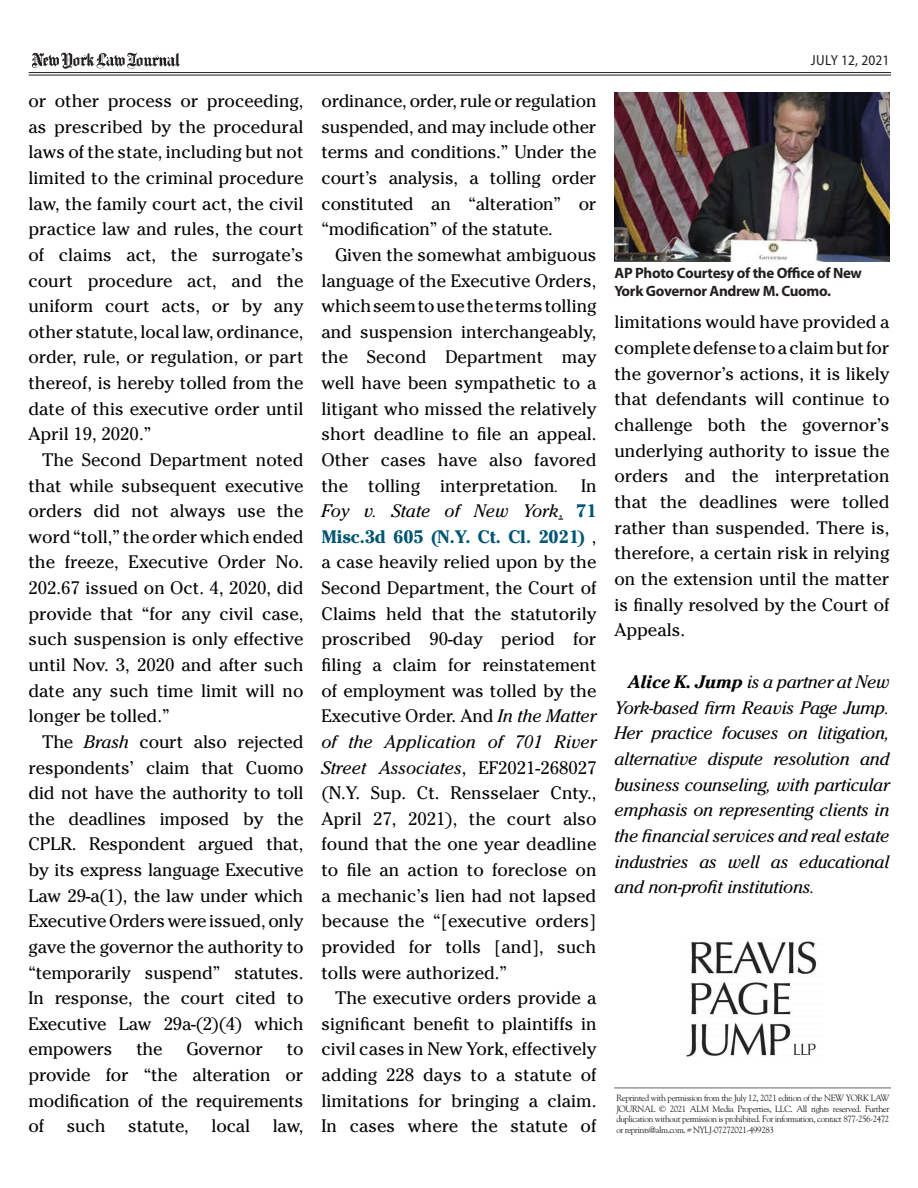
<style>
.page{position:relative;width:918px;height:1188px;background:#fff}
.page>*{position:absolute;margin:0;border:0;box-sizing:border-box;transform-origin:0 0}
.t1{font:18px/25.7px "Cheltenham Std";color:#040503;text-align:justify}
.t2{font:italic 18px/25.7px "Cheltenham Std";letter-spacing:-.015em;color:#040503;text-align:justify}
.t3{font:700 15px/18px "Myriad Pro";letter-spacing:-.02em;color:#231f20}
.t4{font:semi-condensed 14.55px "Myriad Pro";letter-spacing:.01em;color:#231f20}
.t5{font:9px/10.5px "Goudy Std";letter-spacing:-.05em;color:#231f20;text-align:justify}
.s1{font-style:italic}
.s2{color:#444545}
.s3{font-weight:700;color:#005573}
.s4{font-weight:700}
</style>
<div class="page">
<hr style="left:29px;top:72px;width:862px;height:1px;background:#231f20">
<hr style="left:29px;top:75px;width:862px;height:1px;background:#231f20">
<img style="left:32px;top:52px;width:148px;height:17px">
<img style="left:615px;top:93px;width:275px;height:169px">
<hr style="left:614px;top:1087px;width:277px;height:2px;background:#939598">
<img style="left:686px;top:941px;width:131px;height:116px">
<p class="t1" style="left:28px;top:88px;width:277px">or other process or proceeding, as prescribed by the procedural laws of the state, including but not limited to the criminal procedure law, the family court act, the civil practice law and rules, the court of claims act, the surrogate’s court procedure act, and the uniform court acts, or by any other statute, local law, ordinance, order, rule, or regulation, or part thereof, is hereby tolled from the date of this executive order until April 19, 2020.”</p>
<p class="t1" style="left:28px;top:447px;width:277px;text-indent:14px">The Second Department noted that while subsequent executive orders did not always use the word “toll,” the order which ended the freeze, Executive Order No.<br>202.67 issued on Oct. 4, 2020, did provide that “for any civil case, such suspension is only effective until Nov. 3, 2020 and after such date any such time limit will no longer be tolled.”</p>
<p class="t1" style="left:28px;top:729px;width:277px;text-indent:14px">The <span class="s1">Brash</span> court also rejected respondents’ claim that Cuomo did not have the authority to toll the deadlines imposed by the CPLR. Respondent argued that, by its express language Executive Law 29-a(1), the law under which Executive Orders were issued, only gave the governor the authority to “temporarily suspend” statutes.<br>In response, the court cited to Executive Law 29a-(2)(4) which empowers</p>
<p class="t1" style="left:136px;top:1037px;width:28px">the</p>
<p class="t1" style="left:186px;top:1037px;width:78px">Governor</p>
<p class="t1" style="left:28px;top:1037px;width:276px;text-indent:258px">to provide for “the alteration or modification of the requirements of</p>
<p class="t1" style="left:67px;top:1113px;width:40px">such</p>
<p class="t1" style="left:128px;top:1113px;width:62px">statute,</p>
<p class="t1" style="left:212px;top:1113px;width:40px">local</p>
<p class="t1" style="left:273px;top:1113px;width:32px">law,</p>
<p class="t1" style="left:322px;top:88px;width:277px">ordinance, order, rule or regulation suspended, and may include other terms and conditions.” Under the court’s analysis, a tolling order constituted an “alteration” or “modification” of the statute.</p>
<p class="t1" style="left:322px;top:242px;width:277px;text-indent:14px">Given the somewhat ambiguous language of the Executive Orders, which seem to use the terms tolling and suspension interchangeably, the Second Department may well have been sympathetic to a litigant who missed the relatively short deadline to file an appeal.<br>Other cases have also favored the tolling interpretation<span class="s1">.</span> In <span class="s1">Foy v. State of New York</span><span class="s2">,</span> <span class="s3">71<br>Misc.3d 605 (N.Y. Ct. Cl. 2021)</span> , a case heavily relied upon by the Second Department, the Court of Claims held that the statutorily proscribed 90-day period for filing a claim for reinstatement of employment was tolled by the Executive Order. And <span class="s1">In the Matter of the Application of 701 River Street Associates</span>, EF2021-268027 (N.Y. Sup. Ct. Rensselaer Cnty., April 27, 2021), the court also found that the one year deadline to file an action to foreclose on a mechanic’s lien had not lapsed because the “[executive orders] provided for tolls [and], such tolls were authorized.”</p>
<p class="t1" style="left:322px;top:985px;width:277px;text-indent:14px">The executive orders provide a significant benefit to plaintiffs in civil cases in New York, effectively adding 228 days to a statute of limitations for bringing a claim.<br>In cases where the statute of</p>
<p class="t4" style="left:811px;top:52px;width:80px">JULY 12, 2021</p>
<p class="t3" style="left:615px;top:263px;width:249px">AP Photo Courtesy of the Office of New<br>York Governor Andrew M. Cuomo.</p>
<p class="t1" style="left:615px;top:310px;width:277px">limitations would have provided a complete defense to a claim but for the governor’s actions, it is likely that defendants will continue to challenge both the governor’s underlying authority to issue the orders and the interpretation that the deadlines were tolled rather than suspended. There is, therefore, a certain risk in relying on the extension until the matter is finally resolved by the Court of Appeals.</p>
<p class="t2" style="left:615px;top:669px;width:277px;text-indent:14px"><span class="s4">Alice K. Jump</span> is a partner at New York-based firm Reavis Page Jump.<br>Her practice focuses on litigation, alternative dispute resolution and business counseling, with particular emphasis on representing clients in the financial services and real estate industries as well as educational and non-profit institutions.</p>
<p class="t5" style="left:616px;top:1093px;width:275px">Reprinted with permission from the July 12, 2021 edition of the NEW YORK LAW JOURNAL © 2021 ALM Media Properties, LLC. All rights reserved. Further duplication without permission is prohibited. For information, contact 877-256-2472 or reprints@alm.com. # NYLJ-07272021-499283</p>
</div>
